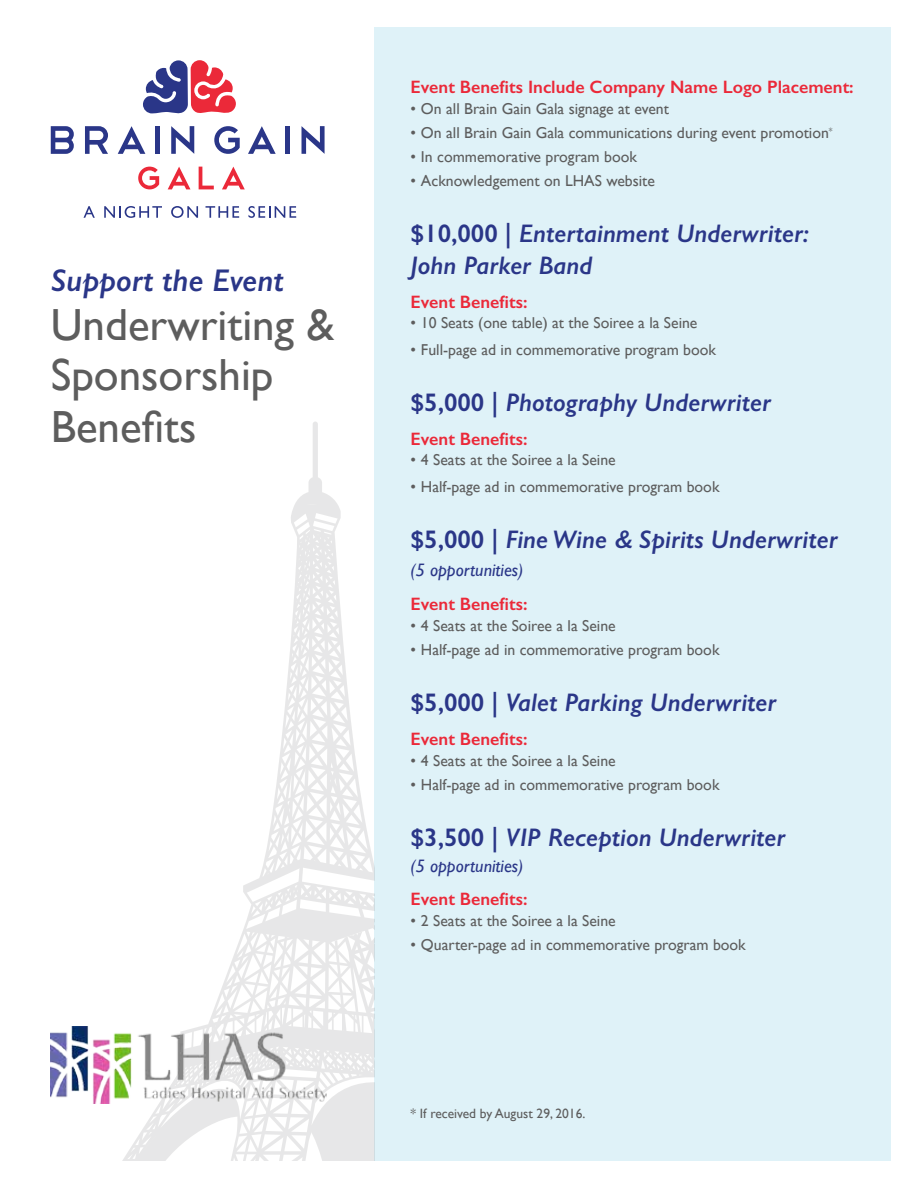
<style>
.page{position:relative;width:918px;height:1188px;background:#fff}
.page>*{position:absolute;margin:0;border:0;box-sizing:border-box;transform-origin:0 0}
.t1{font:45px/51px "Gill Sans";color:#5d5d5d}
.t2{font:italic 600 31.5px "Gill Sans";color:#2a3688}
.t3{font:italic 600 25.5px/31.5px "Gill Sans";color:#2a3688}
.t4{font:600 18px "Gill Sans";color:#eb2939}
.t5{font:italic 18px "Gill Sans";color:#2a3688}
.t6{font:15.75px "Gill Sans";color:#5d5d5d}
.t7{font:13.5px "Gill Sans";color:#5d5d5d}
.s1{font-style:normal}
</style>
<div class="page">
<div style="left:374px;top:27px;width:517px;height:1134px;background:#dff2f8"></div>
<svg style="left:143px;top:60px;width:93px;height:54px"></svg>
<svg style="left:51px;top:126px;width:23px;height:28px"></svg>
<svg style="left:85px;top:126px;width:23px;height:28px"></svg>
<svg style="left:118px;top:126px;width:27px;height:28px"></svg>
<div style="left:155px;top:126px;width:5px;height:28px;background:#2a3688"></div>
<svg style="left:171px;top:126px;width:23px;height:28px"></svg>
<svg style="left:214px;top:126px;width:26px;height:28px"></svg>
<svg style="left:248px;top:126px;width:28px;height:28px"></svg>
<div style="left:285px;top:126px;width:5px;height:28px;background:#2a3688"></div>
<svg style="left:302px;top:126px;width:23px;height:28px"></svg>
<svg style="left:138px;top:167px;width:21px;height:22px"></svg>
<svg style="left:168px;top:167px;width:22px;height:22px"></svg>
<svg style="left:199px;top:167px;width:15px;height:22px"></svg>
<svg style="left:222px;top:167px;width:23px;height:22px"></svg>
<svg style="left:84px;top:206px;width:11px;height:12px"></svg>
<svg style="left:104px;top:206px;width:58px;height:12px"></svg>
<svg style="left:171px;top:206px;width:27px;height:12px"></svg>
<svg style="left:206px;top:206px;width:33px;height:12px"></svg>
<svg style="left:248px;top:206px;width:48px;height:12px"></svg>
<svg style="left:122px;top:884px;width:125px;height:277px"></svg>
<svg style="left:244px;top:910px;width:3px;height:33px"></svg>
<svg style="left:247px;top:422px;width:127px;height:739px"></svg>
<img style="left:51px;top:1027px;width:276px;height:76px">
<h2 class="t2" style="left:51px;top:261px;width:235px">Support the Event</h2>
<h1 class="t1" style="left:51px;top:299px;width:285px">Underwriting &amp;<br>Sponsorship<br>Benefits</h1>
<p class="t4" style="left:410px;top:76px;width:445px">Event Benefits Include Company Name Logo Placement:</p>
<p class="t6" style="left:410px;top:100px;width:260px">• On all Brain Gain Gala signage at event</p>
<p class="t6" style="left:410px;top:124px;width:424px">• On all Brain Gain Gala communications during event promotion<sup>*</sup></p>
<p class="t6" style="left:410px;top:148px;width:228px">• In commemorative program book</p>
<p class="t6" style="left:410px;top:172px;width:246px">• Acknowledgement on LHAS website</p>
<h3 class="t3" style="left:410px;top:218px;width:400px"><span class="s1">$10,000 |</span> Entertainment Underwriter:<br>John Parker Band</h3>
<p class="t4" style="left:410px;top:291px;width:119px">Event Benefits:</p>
<p class="t6" style="left:410px;top:314px;width:289px">• 10 Seats (one table) at the Soiree a la Seine</p>
<p class="t6" style="left:410px;top:340px;width:307px">• Full-page ad in commemorative program book</p>
<h3 class="t3" style="left:410px;top:386px;width:362px"><span class="s1">$5,000 |</span> Photography Underwriter</h3>
<p class="t4" style="left:410px;top:428px;width:119px">Event Benefits:</p>
<p class="t6" style="left:410px;top:451px;width:207px">• 4 Seats at the Soiree a la Seine</p>
<p class="t6" style="left:410px;top:477px;width:311px">• Half-page ad in commemorative program book</p>
<h3 class="t3" style="left:410px;top:523px;width:429px"><span class="s1">$5,000 |</span> Fine Wine &amp; Spirits Underwriter</h3>
<p class="t5" style="left:410px;top:560px;width:115px">(5 opportunities)</p>
<p class="t4" style="left:410px;top:593px;width:119px">Event Benefits:</p>
<p class="t6" style="left:410px;top:616px;width:207px">• 4 Seats at the Soiree a la Seine</p>
<p class="t6" style="left:410px;top:640px;width:311px">• Half-page ad in commemorative program book</p>
<h3 class="t3" style="left:410px;top:687px;width:368px"><span class="s1">$5,000 |</span> Valet Parking Underwriter</h3>
<p class="t4" style="left:410px;top:728px;width:119px">Event Benefits:</p>
<p class="t6" style="left:410px;top:751px;width:207px">• 4 Seats at the Soiree a la Seine</p>
<p class="t6" style="left:410px;top:775px;width:311px">• Half-page ad in commemorative program book</p>
<h3 class="t3" style="left:410px;top:821px;width:377px"><span class="s1">$3,500 |</span> VIP Reception Underwriter</h3>
<p class="t5" style="left:410px;top:855px;width:115px">(5 opportunities)</p>
<p class="t4" style="left:410px;top:888px;width:119px">Event Benefits:</p>
<p class="t6" style="left:410px;top:911px;width:207px">• 2 Seats at the Soiree a la Seine</p>
<p class="t6" style="left:410px;top:935px;width:337px">• Quarter-page ad in commemorative program book</p>
<p class="t7" style="left:410px;top:1106px;width:176px">* If received by August 29, 2016.</p>
</div>
